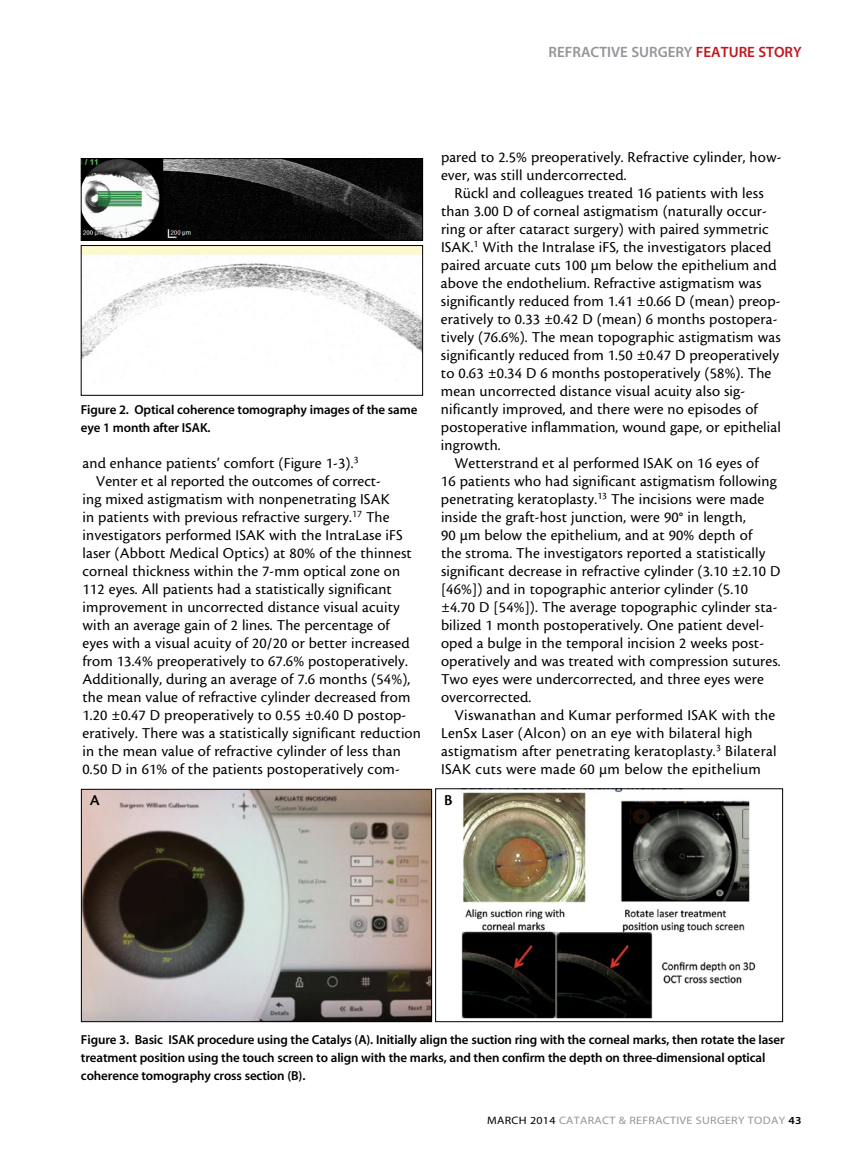
<style>
.page{position:relative;width:864px;height:1161px;background:#fff}
.page>*{position:absolute;margin:0;border:0;box-sizing:border-box;transform-origin:0 0}
.t1{font:15.75px/18px "Cronos MM 408 10";letter-spacing:.01em;color:#000}
.t2{font:15.75px "Cronos MM 574 10";color:#000}
.t3{font:15px "Myriad MM 565 600";color:#939598}
.t4{font:13.05px/18px "Myriad MM 565 600";letter-spacing:-.01em;color:#000}
.t5{font:10.8px "Myriad MM 400 600";letter-spacing:.025em;color:#939598;scale:1.11 1}
.s1{color:#c4161c}
.s2{color:#000}
.s3{font-family:"Myriad MM 565 600";color:#000}
</style>
<div class="page">
<img style="left:83px;top:160px;width:338px;height:79px">
<div style="left:81px;top:158px;width:342px;height:83px;border:1px solid #000"></div>
<img style="left:83px;top:791px;width:347px;height:229px">
<div style="left:81px;top:789px;width:351px;height:233px;border:1px solid #000"></div>
<img style="left:461px;top:790px;width:295px;height:229px">
<div style="left:435px;top:788px;width:348px;height:234px;border:1px solid #000"></div>
<img style="left:83px;top:247px;width:338px;height:112px">
<div style="left:81px;top:245px;width:342px;height:151px;border:1px solid #000"></div>
<p class="t3" style="left:549px;top:45px;width:255px">Refractive Surgery <span class="s1">Feature story</span></p>
<p class="t4" style="left:81px;top:401px;width:338px">Figure 2. Optical coherence tomography images of the same eye 1 month after ISAK.</p>
<p class="t1" style="left:82px;top:454px;width:278px">and enhance patients’ comfort (Figure 1-3).<sup>3</sup></p>
<p class="t1" style="left:96px;top:472px;width:287px">Venter et al reported the outcomes of correct-</p>
<p class="t1" style="left:82px;top:490px;width:309px">ing mixed astigmatism with nonpenetrating ISAK</p>
<p class="t1" style="left:82px;top:508px;width:309px">in patients with previous refractive surgery.<sup>17</sup> The</p>
<p class="t1" style="left:83px;top:526px;width:322px">investigators performed ISAK with the IntraLase iFS</p>
<p class="t1" style="left:83px;top:544px;width:331px">laser (Abbott Medical Optics) at 80% of the thinnest</p>
<p class="t1" style="left:83px;top:562px;width:319px">corneal thickness within the 7-mm optical zone on</p>
<p class="t1" style="left:83px;top:580px;width:311px">112 eyes. All patients had a statistically significant</p>
<p class="t1" style="left:83px;top:598px;width:319px">improvement in uncorrected distance visual acuity</p>
<p class="t1" style="left:83px;top:616px;width:309px">with an average gain of 2 lines. The percentage of</p>
<p class="t1" style="left:83px;top:634px;width:329px">eyes with a visual acuity of 20/20 or better increased</p>
<p class="t1" style="left:83px;top:652px;width:327px">from 13.4% preoperatively to 67.6% postoperatively.</p>
<p class="t1" style="left:83px;top:670px;width:329px">Additionally, during an average of 7.6 months (54%),</p>
<p class="t1" style="left:83px;top:688px;width:329px">the mean value of refractive cylinder decreased from</p>
<p class="t1" style="left:83px;top:706px;width:325px">1.20 ±0.47 D preoperatively to 0.55 ±0.40 D postop-</p>
<p class="t1" style="left:83px;top:724px;width:340px">eratively. There was a statistically significant reduction</p>
<p class="t1" style="left:83px;top:742px;width:320px">in the mean value of refractive cylinder of less than</p>
<p class="t1" style="left:83px;top:760px;width:319px">0.50 D in 61% of the patients postoperatively com-</p>
<p class="t1" style="left:441px;top:148px;width:342px">pared to 2.5% preoperatively. Refractive cylinder, how&shy;ever, was still undercorrected.</p>
<p class="t1" style="left:441px;top:184px;width:341px;text-indent:14px">Rückl and colleagues treated 16 patients with less than 3.00 D of corneal astigmatism (naturally occur&shy;ring or after cataract surgery) with paired symmetric ISAK.<sup>1</sup> With the Intralase iFS, the investigators placed paired arcuate cuts 100 µm below the epithelium and above the endothelium. Refractive astigmatism was significantly reduced from 1.41 ±0.66 D (mean) preop&shy;eratively to 0.33 ±0.42 D (mean) 6 months postopera&shy;tively (76.6%). The mean topographic astigmatism was significantly reduced from 1.50 ±0.47 D preoperatively to 0.63 ±0.34 D 6 months postoperatively (58%). The mean uncorrected distance visual acuity also sig&shy;nificantly improved, and there were no episodes of postoperative inflammation, wound gape, or epithelial ingrowth.</p>
<p class="t1" style="left:441px;top:454px;width:341px;text-indent:13px">Wetterstrand et al performed ISAK on 16 eyes of<br>16 patients who had significant astigmatism following penetrating keratoplasty.<sup>13</sup> The incisions were made inside the graft-host junction, were 90° in length,<br>90 µm below the epithelium, and at 90% depth of<br>the stroma. The investigators reported a statistically significant decrease in refractive cylinder (3.10 ±2.10 D [46%]) and in topographic anterior cylinder (5.10 ±4.70 D [54%]). The average topographic cylinder sta&shy;bilized 1 month postoperatively. One patient devel&shy;oped a bulge in the temporal incision 2 weeks post&shy;operatively and was treated with compression sutures.<br>Two eyes were undercorrected, and three eyes were overcorrected.</p>
<p class="t1" style="left:441px;top:706px;width:337px;text-indent:13px">Viswanathan and Kumar performed ISAK with the LenSx Laser (Alcon) on an eye with bilateral high astigmatism after penetrating keratoplasty.<sup>3</sup> Bilateral ISAK cuts were made 60 µm below the epithelium</p>
<p class="t2" style="left:90px;top:792px;width:11px">A</p>
<p class="t2" style="left:444px;top:792px;width:10px">B</p>
<p class="t4" style="left:81px;top:1031px;width:705px">Figure 3. Basic ISAK procedure using the Catalys (A). Initially align the suction ring with the corneal marks, then rotate the laser treatment position using the touch screen to align with the marks, and then confirm the depth on three-dimensional optical coherence tomography cross section (B).</p>
<p class="t5" style="left:487px;top:1115px;width:285px"><span class="s2">MARCH 2014</span> CATARACT &amp; REFRACTIVE SURGERY TODAY <span class="s3">43</span></p>
</div>
